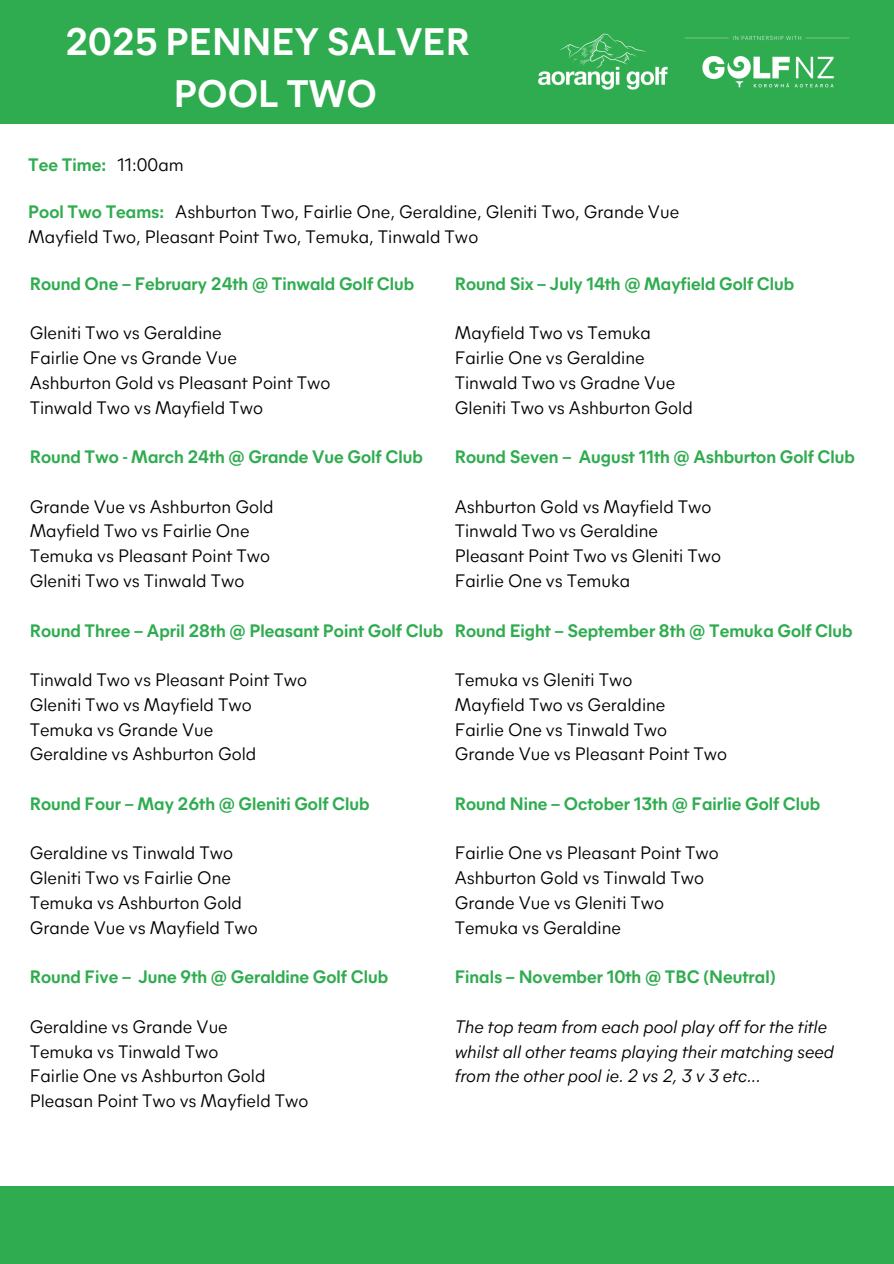
<style>
.page{position:relative;width:894px;height:1264px;background:#fff}
.page>*{position:absolute;margin:0;border:0;box-sizing:border-box;transform-origin:0 0}
.t1{font:700 38.25px/52.8px "Mier A";color:#fff;text-align:center}
.t2{font:18px/24.8px "Mier A";color:#000}
.t3{font:700 18px "Mier A";color:#30ac50}
.t4{font:italic 18px "Mier A";color:#000}
</style>
<div class="page">
<div style="left:0;top:0;width:893px;height:123px;background:#30ac50"></div>
<div style="left:0;top:1186px;width:893px;height:77px;background:#30ac50"></div>
<img style="left:538px;top:33px;width:312px;height:57px">
<p class="t1" style="left:65px;top:12px;width:406px">2025 PENNEY SALVER<br>POOL TWO</p>
<h2 class="t3" style="left:28px;top:152px;width:79px">Tee Time:</h2>
<p class="t2" style="left:117px;top:151px;width:68px">11:00am</p>
<p class="t2" style="left:28px;top:198px;width:652px;text-indent:147px">Ashburton Two, Fairlie One, Geraldine, Gleniti Two, Grande Vue<br>Mayfield Two, Pleasant Point Two, Temuka, Tinwald Two</p>
<p class="t3" style="left:28px;top:199px;width:137px">Pool Two Teams:</p>
<p class="t3" style="left:30px;top:270px;width:386px">Round One – February 24th @ Tinwald Golf Club</p>
<h1 class="t2" style="left:30px;top:319px;width:193px">Gleniti Two vs Geraldine</h1>
<p class="t2" style="left:30px;top:344px;width:209px">Fairlie One vs Grande Vue</p>
<h2 class="t2" style="left:30px;top:369px;width:302px">Ashburton Gold vs Pleasant Point Two</h2>
<p class="t2" style="left:30px;top:394px;width:235px">Tinwald Two vs Mayfield Two</p>
<p class="t3" style="left:30px;top:444px;width:394px">Round Two - March 24th @ Grande Vue Golf Club</p>
<h2 class="t2" style="left:30px;top:493px;width:245px">Grande Vue vs Ashburton Gold</h2>
<h2 class="t2" style="left:30px;top:517px;width:221px">Mayfield Two vs Fairlie One</h2>
<p class="t2" style="left:30px;top:542px;width:242px">Temuka vs Pleasant Point Two</p>
<p class="t2" style="left:30px;top:567px;width:216px">Gleniti Two vs Tinwald Two</p>
<p class="t3" style="left:30px;top:617px;width:415px">Round Three – April 28th @ Pleasant Point Golf Club</p>
<p class="t2" style="left:30px;top:666px;width:279px">Tinwald Two vs Pleasant Point Two</p>
<h2 class="t2" style="left:30px;top:691px;width:223px">Gleniti Two vs Mayfield Two</h2>
<p class="t2" style="left:30px;top:715px;width:185px">Temuka vs Grande Vue</p>
<p class="t2" style="left:30px;top:740px;width:228px">Geraldine vs Ashburton Gold</p>
<p class="t3" style="left:30px;top:790px;width:341px">Round Four – May 26th @ Gleniti Golf Club</p>
<p class="t2" style="left:30px;top:839px;width:205px">Geraldine vs Tinwald Two</p>
<h2 class="t2" style="left:30px;top:864px;width:203px">Gleniti Two vs Fairlie One</h2>
<p class="t2" style="left:30px;top:889px;width:214px">Temuka vs Ashburton Gold</p>
<p class="t2" style="left:30px;top:913px;width:229px">Grande Vue vs Mayfield Two</p>
<p class="t3" style="left:30px;top:963px;width:360px">Round Five – June 9th @ Geraldine Golf Club</p>
<p class="t2" style="left:30px;top:1012px;width:199px">Geraldine vs Grande Vue</p>
<h2 class="t2" style="left:30px;top:1037px;width:190px">Temuka vs Tinwald Two</h2>
<p class="t2" style="left:30px;top:1062px;width:237px">Fairlie One vs Ashburton Gold</p>
<p class="t2" style="left:30px;top:1087px;width:280px">Pleasan Point Two vs Mayfield Two</p>
<p class="t3" style="left:454px;top:270px;width:341px">Round Six – July 14th @ Mayfield Golf Club</p>
<h2 class="t2" style="left:454px;top:319px;width:198px">Mayfield Two vs Temuka</h2>
<p class="t2" style="left:454px;top:344px;width:191px">Fairlie One vs Geraldine</p>
<p class="t2" style="left:454px;top:369px;width:222px">Tinwald Two vs Gradne Vue</p>
<p class="t2" style="left:454px;top:394px;width:239px">Gleniti Two vs Ashburton Gold</p>
<p class="t3" style="left:454px;top:444px;width:401px">Round Seven – August 11th @ Ashburton Golf Club</p>
<h2 class="t2" style="left:454px;top:493px;width:258px">Ashburton Gold vs Mayfield Two</h2>
<p class="t2" style="left:454px;top:517px;width:205px">Tinwald Two vs Geraldine</p>
<p class="t2" style="left:454px;top:542px;width:268px">Pleasant Point Two vs Gleniti Two</p>
<p class="t2" style="left:454px;top:567px;width:177px">Fairlie One vs Temuka</p>
<p class="t3" style="left:454px;top:617px;width:399px">Round Eight – September 8th @ Temuka Golf Club</p>
<h2 class="t2" style="left:454px;top:666px;width:179px">Temuka vs Gleniti Two</h2>
<p class="t2" style="left:454px;top:691px;width:212px">Mayfield Two vs Geraldine</p>
<p class="t2" style="left:454px;top:715px;width:214px">Fairlie One vs Tinwald Two</p>
<p class="t2" style="left:454px;top:740px;width:274px">Grande Vue vs Pleasant Point Two</p>
<p class="t3" style="left:454px;top:790px;width:367px">Round Nine – October 13th @ Fairlie Golf Club</p>
<h2 class="t2" style="left:454px;top:839px;width:265px">Fairlie One vs Pleasant Point Two</h2>
<p class="t2" style="left:454px;top:864px;width:251px">Ashburton Gold vs Tinwald Two</p>
<p class="t2" style="left:454px;top:889px;width:211px">Grande Vue vs Gleniti Two</p>
<p class="t2" style="left:454px;top:913px;width:168px">Temuka vs Geraldine</p>
<p class="t3" style="left:454px;top:963px;width:322px">Finals – November 10th @ TBC (Neutral)</p>
<h2 class="t4" style="left:454px;top:1013px;width:373px">The top team from each pool play off for the title</h2>
<p class="t4" style="left:454px;top:1038px;width:380px">whilst all other teams playing their matching seed</p>
<p class="t4" style="left:454px;top:1062px;width:307px">from the other pool ie. 2 vs 2, 3 v 3 etc...</p>
</div>
